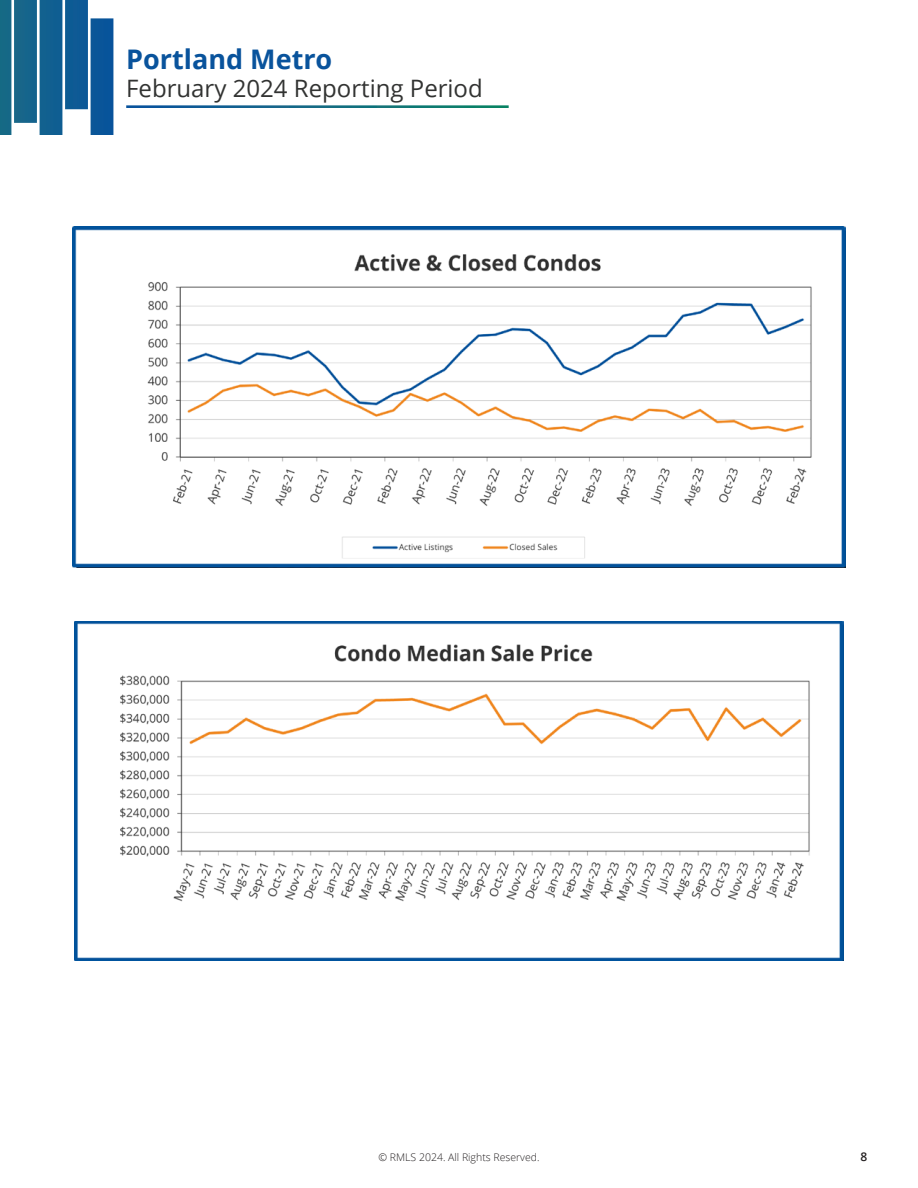
<style>
.page{position:relative;width:918px;height:1188px;background:#fff}
.page>*{position:absolute;margin:0;border:0;box-sizing:border-box;transform-origin:0 0}
._54_Bold_Left{font:700 27px "Open Sans";color:#09539c}
._54_Bold_Left-2{font:24px "Open Sans";color:#323332}
.t1{font:600 12px "Open Sans";color:#231f20}
.t2{font:300 10.5px "Open Sans";color:#231f20}
</style>
<div class="page">
<svg style="left:0;top:0;width:113px;height:135px"></svg>
<img style="left:73px;top:226px;width:772px;height:342px">
<img style="left:75px;top:621px;width:768px;height:340px">
<p class="_54_Bold_Left" style="left:126px;top:40px;width:208px">Portland Metro</p>
<p class="_54_Bold_Left-2" style="left:126px;top:72px;width:358px">February 2024 Reporting Period</p>
<p class="t2" style="left:378px;top:1150px;width:163px">© RMLS 2024. All Rights Reserved.</p>
<p class="t1" style="left:860px;top:1149px;width:8px">8</p>
</div>
